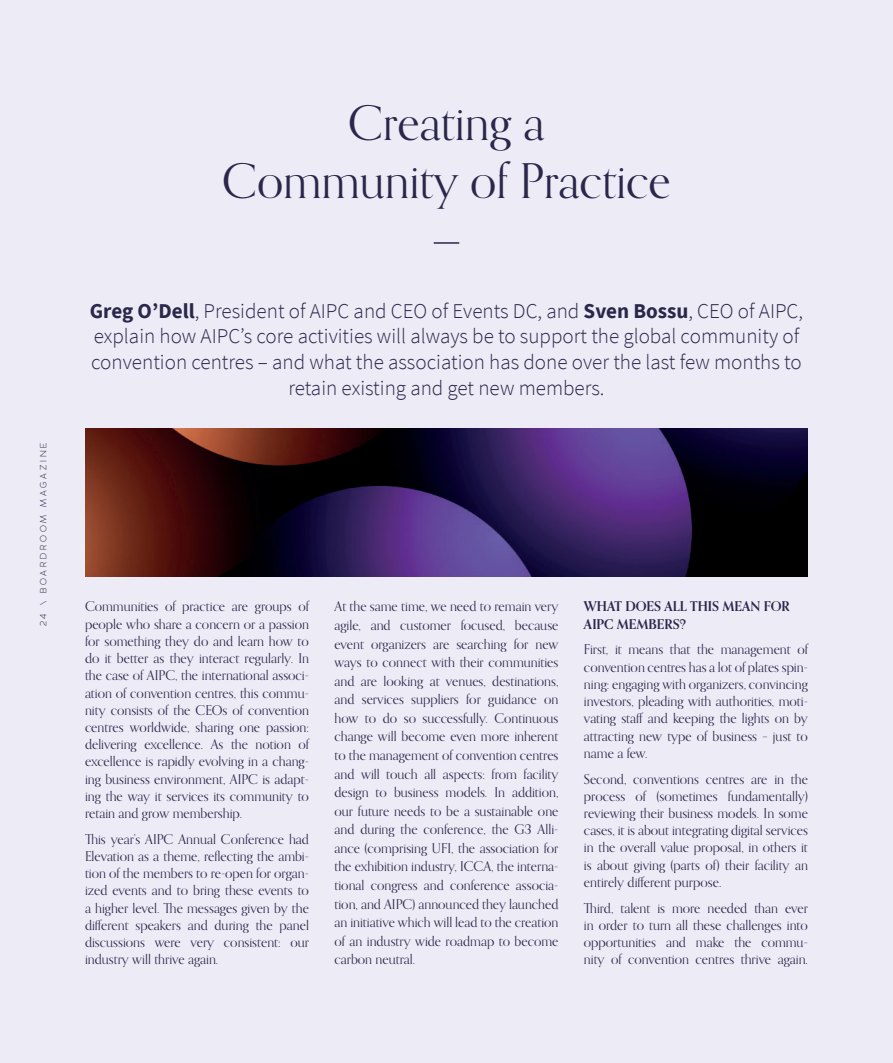
<style>
.page{position:relative;width:893px;height:1063px;background:#edebf5}
.page>*{position:absolute;margin:0;border:0;box-sizing:border-box;transform-origin:0 0}
.t1{font:48px/58.5px "Orpheus Pro";color:#2a274b;text-align:center}
.t2{font:300 21px/25.7px "Source Sans Pro";color:#2a274b;text-align:center}
.t3{font:13.5px/17.2px "Orpheus Pro";color:#2a274b;text-align:justify}
.t4{font:700 13.5px/17.2px "Orpheus Pro";color:#2a274b}
.t5{font:300 9px "Adrianna";letter-spacing:.315em;color:#2a274b}
.s1{font-weight:700}
</style>
<div class="page">
<hr style="left:434px;top:242px;width:25px;height:2px;background:#2a274b">
<img style="left:85px;top:429px;width:723px;height:148px">
<p class="t5" style="left:38px;top:626px;width:185px;rotate:-90deg">24 \ BOARDROOM MAGAZINE</p>
<h1 class="t1" style="left:222px;top:92px;width:450px">Creating a<br>Community of Practice</h1>
<p class="t2" style="left:90px;top:298px;width:715px"><span class="s1">Greg O’Dell</span>, President of AIPC and CEO of Events DC, and <span class="s1">Sven Bossu</span>, CEO of AIPC, explain how AIPC’s core activities will always be to support the global community of convention centres – and what the association has done over the last few months to retain existing and get new members.</p>
<p class="t3" style="left:85px;top:598px;width:225px">Communities of practice are groups of people who share a concern or a passion for something they do and learn how to do it better as they interact regularly. In the case of AIPC, the international associ&shy;ation of convention centres, this commu&shy;nity consists of the CEOs of convention centres worldwide, sharing one passion: delivering excellence. As the notion of excellence is rapidly evolving in a chang&shy;ing business environment, AIPC is adapt&shy;ing the way it services its community to retain and grow membership.</p>
<p class="t3" style="left:85px;top:830px;width:225px">This year’s AIPC Annual Conference had Elevation as a theme, reflecting the ambi&shy;tion of the members to re-open for organ&shy;ized events and to bring these events to a higher level. The messages given by the different speakers and during the panel discussions were very consistent: our industry will thrive again.</p>
<p class="t3" style="left:334px;top:597px;width:225px;line-height:18.6px">At the same time, we need to remain very agile, and customer focused, because event organizers are searching for new ways to connect with their communities and are looking at venues, destinations, and services suppliers for guidance on how to do so successfully. Continuous change will become even more inherent to the management of convention centres and will touch all aspects: from facility design to business models. In addition, our future needs to be a sustainable one and during the conference, the G3 Alli&shy;ance (comprising UFI, the association for the exhibition industry, ICCA, the interna&shy;tional congress and conference associa&shy;tion, and AIPC) announced they launched an initiative which will lead to the creation of an industry wide roadmap to become carbon neutral.</p>
<p class="t4" style="left:584px;top:598px;width:207px">WHAT DOES ALL THIS MEAN FOR<br>AIPC MEMBERS?</p>
<p class="t3" style="left:584px;top:641px;width:225px">First, it means that the management of convention centres has a lot of plates spin&shy;ning: engaging with organizers, convincing investors, pleading with authorities, moti&shy;vating staff and keeping the lights on by attracting new type of business – just to name a few.</p>
<p class="t3" style="left:584px;top:770px;width:225px">Second, conventions centres are in the process of (sometimes fundamentally) reviewing their business models. In some cases, it is about integrating digital services in the overall value proposal, in others it is about giving (parts of) their facility an entirely different purpose.</p>
<p class="t3" style="left:584px;top:899px;width:225px">Third, talent is more needed than ever in order to turn all these challenges into opportunities and make the commu&shy;nity of convention centres thrive again.</p>
</div>
